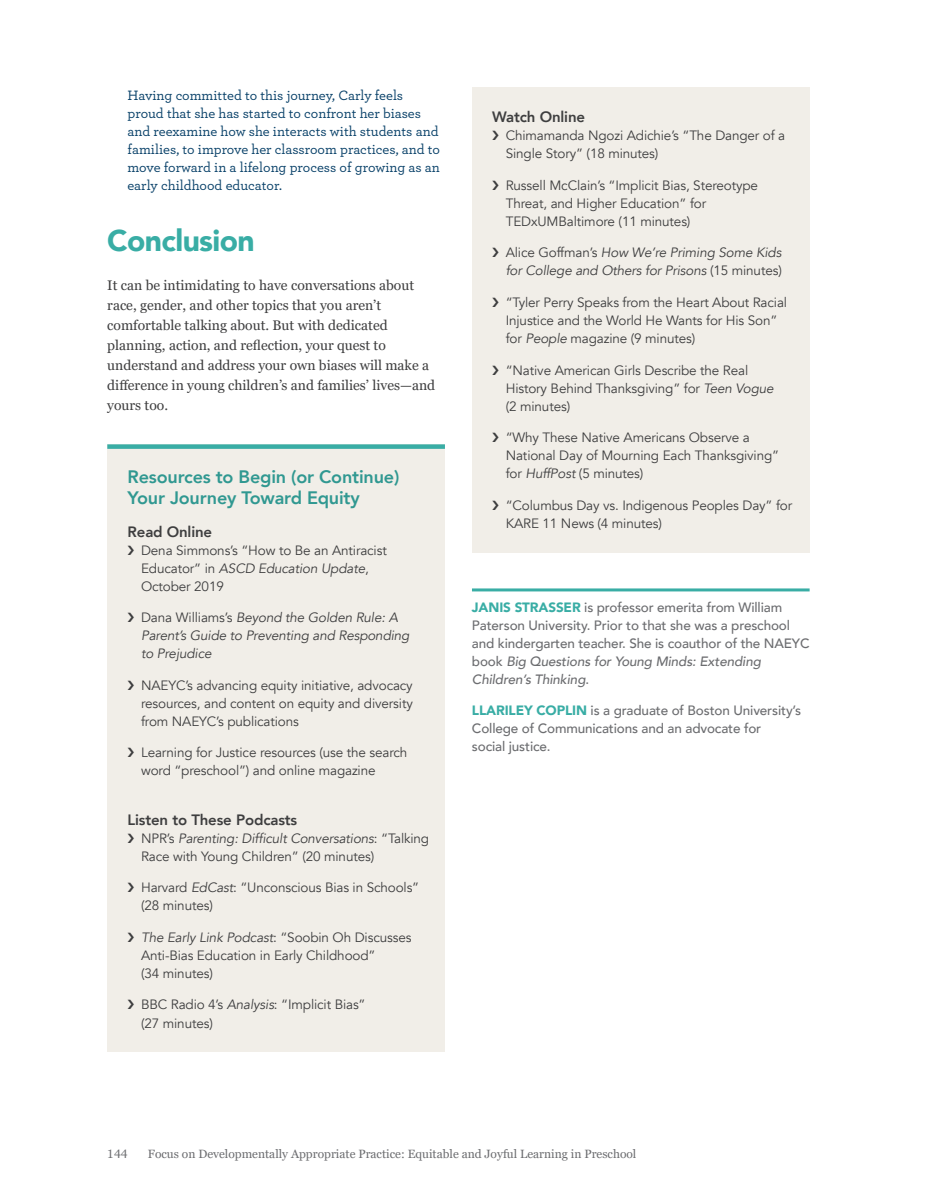
<style>
.page{position:relative;width:932px;height:1201px;background:#fff}
.page>*{position:absolute;margin:0;border:0;box-sizing:border-box;transform-origin:0 0}
.t1{font:900 30px "Avenir";letter-spacing:-.02em;color:#39ada5}
.SB_Title{font:800 18px/21px "Avenir";letter-spacing:-.01em;color:#309891}
.SB_H1{font:800 15px "Avenir";letter-spacing:-.01em;color:#3e3e3f}
.Vignette_body{font:500 14.25px/18px "Archer Pro";color:#094169}
.body{font:13.8px/19.8px "Georgia Pro";color:#3e3e3f}
.t2{font:13.5px/18px "Avenir";letter-spacing:-.01em;color:#3e3e3f}
.Author_Bio__first{font:500 13.5px/18px "Avenir";letter-spacing:-.01em;color:#6c6d70}
.t3{font:italic 13.5px/18px "Avenir";letter-spacing:-.01em;color:#3e3e3f}
.Author_Bio{font:500 13.5px/18px "Avenir";letter-spacing:-.01em;color:#6c6d70}
.t4{font:12px "Georgia Pro";color:#6c6d70}
.s1{font-style:italic}
.s2{font-style:normal}
.s3{font-weight:900;color:#39ada5}
</style>
<div class="page">
<div style="left:107px;top:444px;width:338px;height:85px;background:#f1eee8"></div>
<div style="left:107px;top:444px;width:338px;height:5px;background:#39ada5"></div>
<div style="left:107px;top:521px;width:338px;height:94px;background:#f1eee8"></div>
<div style="left:107px;top:588px;width:338px;height:94px;background:#f1eee8"></div>
<div style="left:107px;top:656px;width:338px;height:94px;background:#f1eee8"></div>
<div style="left:107px;top:723px;width:338px;height:76px;background:#f1eee8"></div>
<div style="left:107px;top:789px;width:338px;height:60px;background:#f1eee8"></div>
<div style="left:107px;top:809px;width:338px;height:76px;background:#f1eee8"></div>
<div style="left:107px;top:858px;width:338px;height:76px;background:#f1eee8"></div>
<div style="left:107px;top:908px;width:338px;height:94px;background:#f1eee8"></div>
<div style="left:107px;top:975px;width:338px;height:76px;background:#f1eee8"></div>
<div style="left:472px;top:87px;width:337px;height:60px;background:#f1eee8"></div>
<div style="left:472px;top:107px;width:337px;height:76px;background:#f1eee8"></div>
<div style="left:472px;top:156px;width:337px;height:94px;background:#f1eee8"></div>
<div style="left:472px;top:224px;width:337px;height:76px;background:#f1eee8"></div>
<div style="left:472px;top:273px;width:337px;height:94px;background:#f1eee8"></div>
<div style="left:472px;top:341px;width:337px;height:94px;background:#f1eee8"></div>
<div style="left:472px;top:408px;width:337px;height:94px;background:#f1eee8"></div>
<div style="left:472px;top:476px;width:337px;height:76px;background:#f1eee8"></div>
<hr style="left:472px;top:588px;width:337px;height:3px;background:#39ada5">
<p class="Vignette_body" style="left:128px;top:85px;width:314px">Having committed to this journey, Carly feels proud that she has started to confront her biases and reexamine how she interacts with students and families, to improve her classroom practices, and to move forward in a lifelong process of growing as an early childhood educator.</p>
<h1 class="t1" style="left:107px;top:215px;width:149px">Conclusion</h1>
<p class="body" style="left:107px;top:276px;width:329px">It can be intimidating to have conversations about race, gender, and other topics that you aren’t comfortable talking about. But with dedicated planning, action, and reflection, your quest to understand and address your own biases will make a difference in young children’s and families’ lives—and yours too.</p>
<p class="SB_Title" style="left:128px;top:466px;width:273px">Resources to Begin (or Continue)<br>Your Journey Toward Equity</p>
<p class="SB_H1" style="left:128px;top:519px;width:86px">Read Online</p>
<p class="t2" style="left:141px;top:541px;width:247px">Dena Simmons’s “How to Be an Antiracist<br>Educator” in <span class="s1">ASCD Education Update</span>,<br>October 2019</p>
<p class="t3" style="left:141px;top:608px;width:270px"><span class="s2">Dana Williams’s</span> Beyond the Golden Rule: A<br>Parent’s Guide to Preventing and Responding to Prejudice</p>
<p class="t2" style="left:141px;top:676px;width:273px;text-align:justify">NAEYC’s advancing equity initiative, advocacy resources, and content on equity and diversity from NAEYC’s publications</p>
<p class="t2" style="left:141px;top:743px;width:268px">Learning for Justice resources (use the search word “preschool”) and online magazine</p>
<p class="SB_H1" style="left:128px;top:807px;width:171px">Listen to These Podcasts</p>
<p class="t2" style="left:141px;top:829px;width:290px">NPR’s <span class="s1">Parenting: Difficult Conversations</span>: “Talking<br>Race with Young Children” (20 minutes)</p>
<p class="t2" style="left:141px;top:878px;width:280px">Harvard <span class="s1">EdCast</span>: “Unconscious Bias in Schools” (28 minutes)</p>
<p class="t2" style="left:141px;top:928px;width:272px"><span class="s1">The Early Link Podcast</span>: “Soobin Oh Discusses<br>Anti-Bias Education in Early Childhood”<br>(34 minutes)</p>
<p class="t2" style="left:141px;top:995px;width:226px">BBC Radio 4’s <span class="s1">Analysis</span>: “Implicit Bias” (27 minutes)</p>
<p class="SB_H1" style="left:492px;top:105px;width:94px">Watch Online</p>
<p class="t2" style="left:506px;top:127px;width:281px">Chimamanda Ngozi Adichie’s “The Danger of a<br>Single Story” (18 minutes)</p>
<p class="t2" style="left:506px;top:176px;width:254px">Russell McClain’s “Implicit Bias, Stereotype<br>Threat, and Higher Education” for<br>TEDxUMBaltimore (11 minutes)</p>
<p class="t3" style="left:506px;top:244px;width:278px"><span class="s2">Alice Goffman’s</span> How We’re Priming Some Kids for College and Others for Prisons <span class="s2">(15 minutes)</span></p>
<p class="t2" style="left:506px;top:293px;width:283px">“Tyler Perry Speaks from the Heart About Racial<br>Injustice and the World He Wants for His Son” for <span class="s1">People</span> magazine (9 minutes)</p>
<p class="t2" style="left:506px;top:361px;width:269px">“Native American Girls Describe the Real<br>History Behind Thanksgiving” for <span class="s1">Teen Vogue </span>(2 minutes)</p>
<p class="t2" style="left:506px;top:428px;width:275px">“Why These Native Americans Observe a<br>National Day of Mourning Each Thanksgiving” for <span class="s1">HuffPost</span> (5 minutes)</p>
<p class="t2" style="left:506px;top:496px;width:288px">“Columbus Day vs. Indigenous Peoples Day” for<br>KARE 11 News (4 minutes)</p>
<p class="Author_Bio__first" style="left:472px;top:597px;width:339px"><span class="s3">JANIS STRASSER</span> is professor emerita from William Paterson University. Prior to that she was a preschool and kindergarten teacher. She is coauthor of the NAEYC book <span class="s1">Big Questions for Young Minds: Extending Children’s Thinking</span>.</p>
<p class="Author_Bio" style="left:472px;top:700px;width:331px"><span class="s3">LLARILEY COPLIN</span> is a graduate of Boston University’s<br>College of Communications and an advocate for<br>social justice.</p>
<p class="t4" style="left:107px;top:1146px;width:22px">144</p>
<p class="t4" style="left:148px;top:1146px;width:490px">Focus on Developmentally Appropriate Practice: Equitable and Joyful Learning in Preschool</p>
</div>
